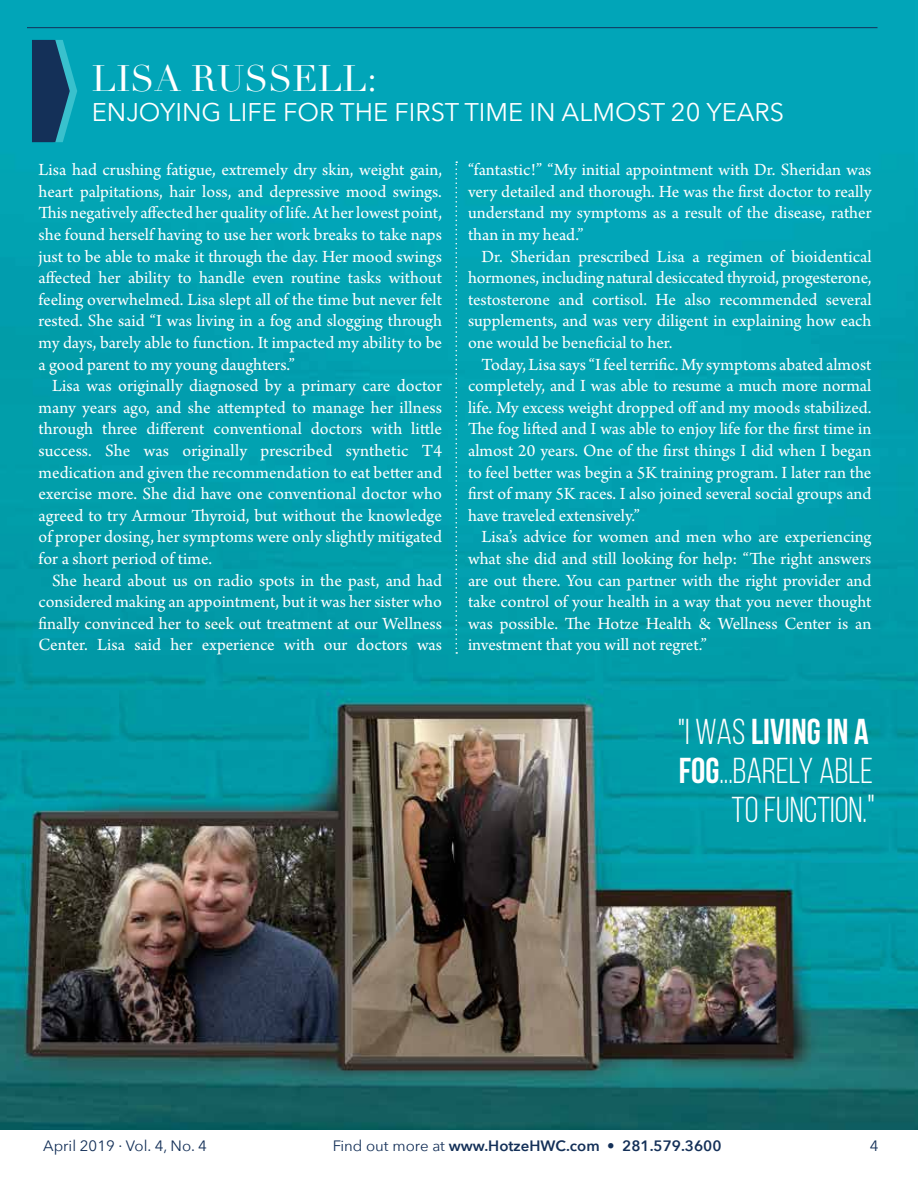
<style>
.page{position:relative;width:918px;height:1188px;background:#fff}
.page>*{position:absolute;margin:0;border:0;box-sizing:border-box;transform-origin:0 0}
.t1{font:36px/39px "Bebas Neue";color:#fff;text-align:right}
.t2{font:36px "Didot";color:#fff}
.t3{font:25.5px "Avenir Next";color:#fff}
.t4{font:18px/21.6px "Arno Pro";color:#fff;text-align:justify}
.t5{font:600 15px "Avenir Next";color:#143058}
.t6{font:15px "Avenir Next";color:#143058}
.s1{font-weight:700}
.s2{font-size:39px}
.s3{font-weight:400}
</style>
<div class="page">
<img style="left:0;top:0;width:918px;height:1130px">
<hr style="left:27px;top:27px;width:851px;height:1px;background:#143058">
<svg style="left:32px;top:40px;width:45px;height:102px;background:#175a7a"></svg>
<svg style="left:455px;top:161px;width:2px;height:493px"></svg>
<h1 class="t2" style="left:92px;top:57px;width:287px">LISA RUSSELL:</h1>
<h2 class="t3" style="left:92px;top:91px;width:694px">ENJOYING LIFE FOR THE FIRST TIME IN ALMOST 20 YEARS</h2>
<p class="t4" style="left:39px;top:160px;width:405px">Lisa had crushing fatigue, extremely dry skin, weight gain, heart palpitations, hair loss, and depressive mood swings.<br>This negatively affected her quality of life. At her lowest point, she found herself having to use her work breaks to take naps just to be able to make it through the day. Her mood swings affected her ability to handle even routine tasks without feeling overwhelmed. Lisa slept all of the time but never felt rested. She said “I was living in a fog and slogging through my days, barely able to function. It impacted my ability to be a good parent to my young daughters.”</p>
<p class="t4" style="left:39px;top:376px;width:405px;text-indent:14px">Lisa was originally diagnosed by a primary care doctor many years ago, and she attempted to manage her illness through three different conventional doctors with little success. She was originally prescribed synthetic T4 medication and given the recommendation to eat better and exercise more. She did have one conventional doctor who agreed to try Armour Thyroid, but without the knowledge of proper dosing, her symptoms were only slightly mitigated for a short period of time.</p>
<p class="t4" style="left:39px;top:570px;width:405px;text-indent:14px">She heard about us on radio spots in the past, and had considered making an appointment, but it was her sister who finally convinced her to seek out treatment at our Wellness Center. Lisa said her experience with our doctors was</p>
<p class="t4" style="left:468px;top:160px;width:405px">“fantastic!” “My initial appointment with Dr. Sheridan was very detailed and thorough. He was the first doctor to really understand my symptoms as a result of the disease, rather than in my head.”</p>
<p class="t4" style="left:468px;top:246px;width:405px;text-indent:14px">Dr. Sheridan prescribed Lisa a regimen of bioidentical hormones, including natural desiccated thyroid, progesterone, testosterone and cortisol. He also recommended several supplements, and was very diligent in explaining how each one would be beneficial to her.</p>
<p class="t4" style="left:468px;top:354px;width:405px;text-indent:14px">Today, Lisa says “I feel terrific. My symptoms abated almost completely, and I was able to resume a much more normal life. My excess weight dropped off and my moods stabilized.<br>The fog lifted and I was able to enjoy life for the first time in almost 20 years. One of the first things I did when I began to feel better was begin a 5K training program. I later ran the first of many 5K races. I also joined several social groups and have traveled extensively.”</p>
<p class="t4" style="left:468px;top:527px;width:405px;text-indent:14px">Lisa’s advice for women and men who are experiencing what she did and still looking for help: “The right answers are out there. You can partner with the right provider and take control of your health in a way that you never thought was possible. The Hotze Health &amp; Wellness Center is an investment that you will not regret.”</p>
<h1 class="t1" style="left:678px;top:712px;width:199px">"I WAS <span class="s1">LIVING IN A<br>FOG</span>...BARELY ABLE<br>TO FUNCTION.<span class="s2">"</span></h1>
<p class="t6" style="left:43px;top:1133px;width:165px">April 2019 · Vol. 4, No. 4</p>
<p class="t5" style="left:332px;top:1133px;width:391px"><span class="s3">Find out more at</span> www.HotzeHWC.com • 281.579.3600</p>
<p class="t6" style="left:870px;top:1133px;width:10px">4</p>
</div>
